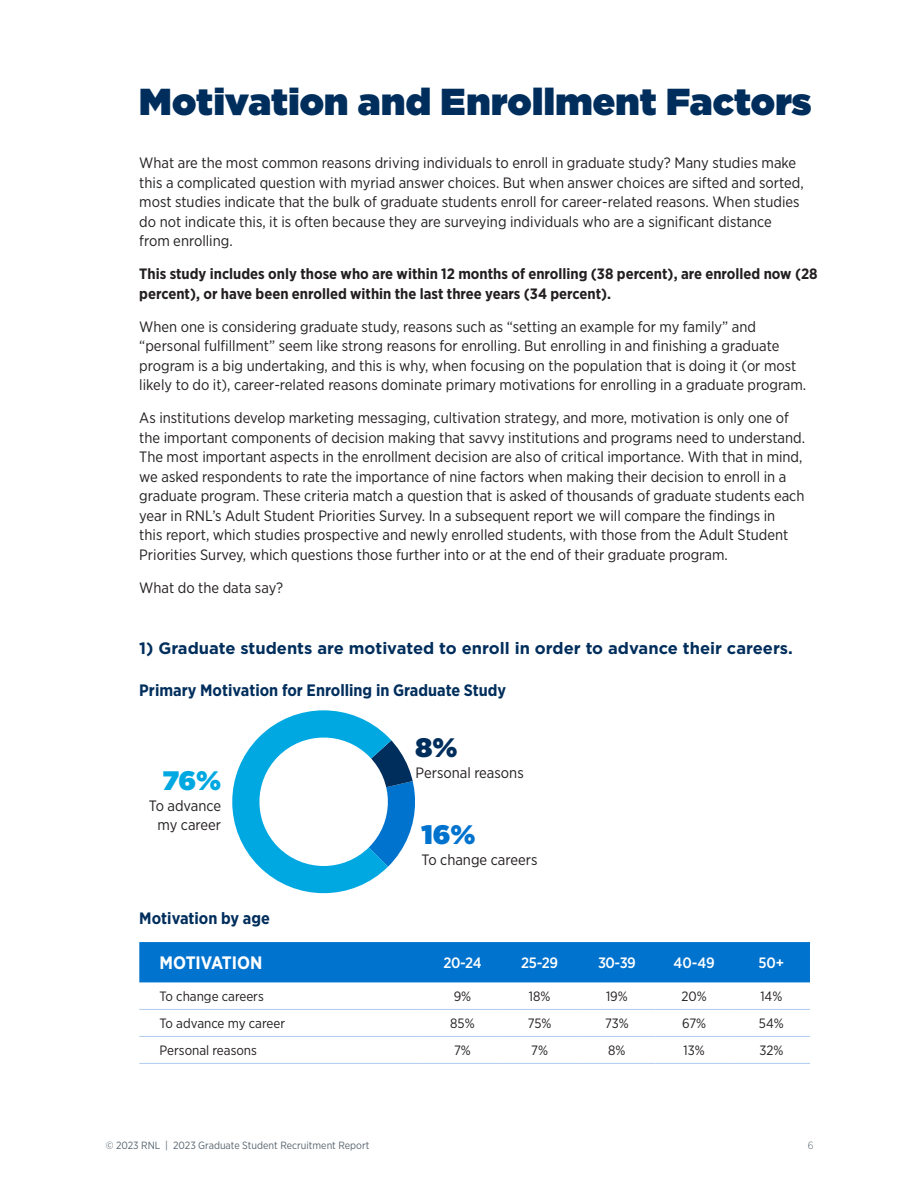
<style>
.page{position:relative;width:918px;height:1188px;background:#fff}
.page>*{position:absolute;margin:0;border:0;box-sizing:border-box;transform-origin:0 0}
.t1{font:900 37.5px "Gotham";letter-spacing:.005em;color:#002e5c}
.t2{font:900 26.7px "Gotham";color:#0073ce}
.t3{font:900 26.7px "Gotham";color:#00a8e2}
.t4{font:900 26.7px "Gotham";color:#002e5c}
.t5{font:700 18px "Gotham Narrow";color:#fff}
.t6{font:700 16.5px "Gotham";color:#002e5c}
.t7{font:700 16.5px "Gotham Narrow";color:#002e5c}
.t8{font:15px/19.5px "Gotham Narrow";color:#231f20}
.t9{font:700 15px/19.5px "Gotham Narrow";color:#231f20}
.t10{font:500 15px "Gotham Narrow";letter-spacing:-.025em;color:#fff}
.TABLE_BODY{font:13.5px "Gotham Narrow";color:#231f20}
.TABLE_PERCENTAGES{font:13.5px "Gotham Narrow";color:#231f20}
.t11{font:10.5px "Gotham Narrow";color:#5a6670}
.t12{font:300 10.5px "Gotham Narrow";color:#5a6670}
</style>
<div class="page">
<svg style="left:232px;top:710px;width:183px;height:184px"></svg>
<div style="left:139px;top:942px;width:671px;height:40px;background:#0073ce"></div>
<hr style="left:139px;top:1009px;width:285px;height:1px;background:#b1cbef">
<hr style="left:424px;top:1009px;width:77px;height:1px;background:#b1cbef">
<hr style="left:501px;top:1009px;width:77px;height:1px;background:#b1cbef">
<hr style="left:578px;top:1009px;width:78px;height:1px;background:#b1cbef">
<hr style="left:656px;top:1009px;width:77px;height:1px;background:#b1cbef">
<hr style="left:733px;top:1009px;width:77px;height:1px;background:#b1cbef">
<hr style="left:139px;top:1036px;width:285px;height:1px;background:#b1cbef">
<hr style="left:424px;top:1036px;width:77px;height:1px;background:#b1cbef">
<hr style="left:501px;top:1036px;width:77px;height:1px;background:#b1cbef">
<hr style="left:578px;top:1036px;width:78px;height:1px;background:#b1cbef">
<hr style="left:656px;top:1036px;width:77px;height:1px;background:#b1cbef">
<hr style="left:733px;top:1036px;width:77px;height:1px;background:#b1cbef">
<hr style="left:139px;top:1063px;width:285px;height:1px;background:#b1cbef">
<hr style="left:424px;top:1063px;width:77px;height:1px;background:#b1cbef">
<hr style="left:501px;top:1063px;width:77px;height:1px;background:#b1cbef">
<hr style="left:578px;top:1063px;width:78px;height:1px;background:#b1cbef">
<hr style="left:656px;top:1063px;width:77px;height:1px;background:#b1cbef">
<hr style="left:733px;top:1063px;width:77px;height:1px;background:#b1cbef">
<p class="t1" style="left:139px;top:75px;width:674px">Motivation and Enrollment Factors</p>
<p class="t8" style="left:139px;top:153px;width:666px">What are the most common reasons driving individuals to enroll in graduate study? Many studies make this a complicated question with myriad answer choices. But when answer choices are sifted and sorted, most studies indicate that the bulk of graduate students enroll for career-related reasons. When studies do not indicate this, it is often because they are surveying individuals who are a significant distance from enrolling.</p>
<p class="t9" style="left:139px;top:264px;width:680px">This study includes only those who are within 12 months of enrolling (38 percent), are enrolled now (28 percent), or have been enrolled within the last three years (34 percent).</p>
<p class="t8" style="left:139px;top:316px;width:668px">When one is considering graduate study, reasons such as “setting an example for my family” and “personal fulfillment” seem like strong reasons for enrolling. But enrolling in and finishing a graduate program is a big undertaking, and this is why, when focusing on the population that is doing it (or most likely to do it), career-related reasons dominate primary motivations for enrolling in a graduate program.</p>
<p class="t8" style="left:139px;top:408px;width:667px">As institutions develop marketing messaging, cultivation strategy, and more, motivation is only one of the important components of decision making that savvy institutions and programs need to understand.<br>The most important aspects in the enrollment decision are also of critical importance. With that in mind, we asked respondents to rate the importance of nine factors when making their decision to enroll in a graduate program. These criteria match a question that is asked of thousands of graduate students each year in RNL’s Adult Student Priorities Survey. In a subsequent report we will compare the findings in<br>this report, which studies prospective and newly enrolled students, with those from the Adult Student Priorities Survey, which questions those further into or at the end of their graduate program.</p>
<p class="t8" style="left:139px;top:577px;width:145px">What do the data say?</p>
<p class="t6" style="left:139px;top:637px;width:655px">1) Graduate students are motivated to enroll in order to advance their careers.</p>
<p class="t7" style="left:139px;top:680px;width:369px">Primary Motivation for Enrolling in Graduate Study</p>
<p class="t4" style="left:416px;top:728px;width:43px">8%</p>
<p class="t8" style="left:416px;top:762px;width:110px">Personal reasons</p>
<p class="t3" style="left:163px;top:761px;width:60px">76%</p>
<p class="t8" style="left:149px;top:795px;width:74px;text-align:center">To advance my career</p>
<p class="t2" style="left:422px;top:816px;width:56px">16%</p>
<p class="t8" style="left:422px;top:850px;width:117px">To change careers</p>
<p class="t7" style="left:139px;top:907px;width:132px">Motivation by age</p>
<p class="t5" style="left:160px;top:952px;width:104px">MOTIVATION</p>
<p class="t10" style="left:443px;top:953px;width:40px">20-24</p>
<p class="t10" style="left:521px;top:953px;width:38px">25-29</p>
<p class="t10" style="left:598px;top:953px;width:39px">30-39</p>
<p class="t10" style="left:673px;top:953px;width:43px">40-49</p>
<p class="t10" style="left:758px;top:953px;width:27px">50+</p>
<p class="TABLE_BODY" style="left:160px;top:988px;width:106px">To change careers</p>
<p class="TABLE_PERCENTAGES" style="left:454px;top:988px;width:19px">9%</p>
<p class="TABLE_PERCENTAGES" style="left:529px;top:988px;width:23px">18%</p>
<p class="TABLE_PERCENTAGES" style="left:606px;top:988px;width:23px">19%</p>
<p class="TABLE_PERCENTAGES" style="left:682px;top:988px;width:27px">20%</p>
<p class="TABLE_PERCENTAGES" style="left:760px;top:988px;width:24px">14%</p>
<p class="TABLE_BODY" style="left:160px;top:1015px;width:127px">To advance my career</p>
<p class="TABLE_PERCENTAGES" style="left:450px;top:1015px;width:26px">85%</p>
<p class="TABLE_PERCENTAGES" style="left:528px;top:1015px;width:25px">75%</p>
<p class="TABLE_PERCENTAGES" style="left:605px;top:1015px;width:25px">73%</p>
<p class="TABLE_PERCENTAGES" style="left:682px;top:1015px;width:26px">67%</p>
<p class="TABLE_PERCENTAGES" style="left:759px;top:1015px;width:26px">54%</p>
<p class="TABLE_BODY" style="left:160px;top:1042px;width:99px">Personal reasons</p>
<p class="TABLE_PERCENTAGES" style="left:454px;top:1042px;width:18px">7%</p>
<p class="TABLE_PERCENTAGES" style="left:531px;top:1042px;width:18px">7%</p>
<p class="TABLE_PERCENTAGES" style="left:608px;top:1042px;width:19px">8%</p>
<p class="TABLE_PERCENTAGES" style="left:684px;top:1042px;width:23px">13%</p>
<p class="TABLE_PERCENTAGES" style="left:759px;top:1042px;width:26px">32%</p>
<p class="t11" style="left:106px;top:1139px;width:265px">© 2023 RNL | 2023 Graduate Student Recruitment Report</p>
<p class="t12" style="left:808px;top:1139px;width:7px">6</p>
</div>
